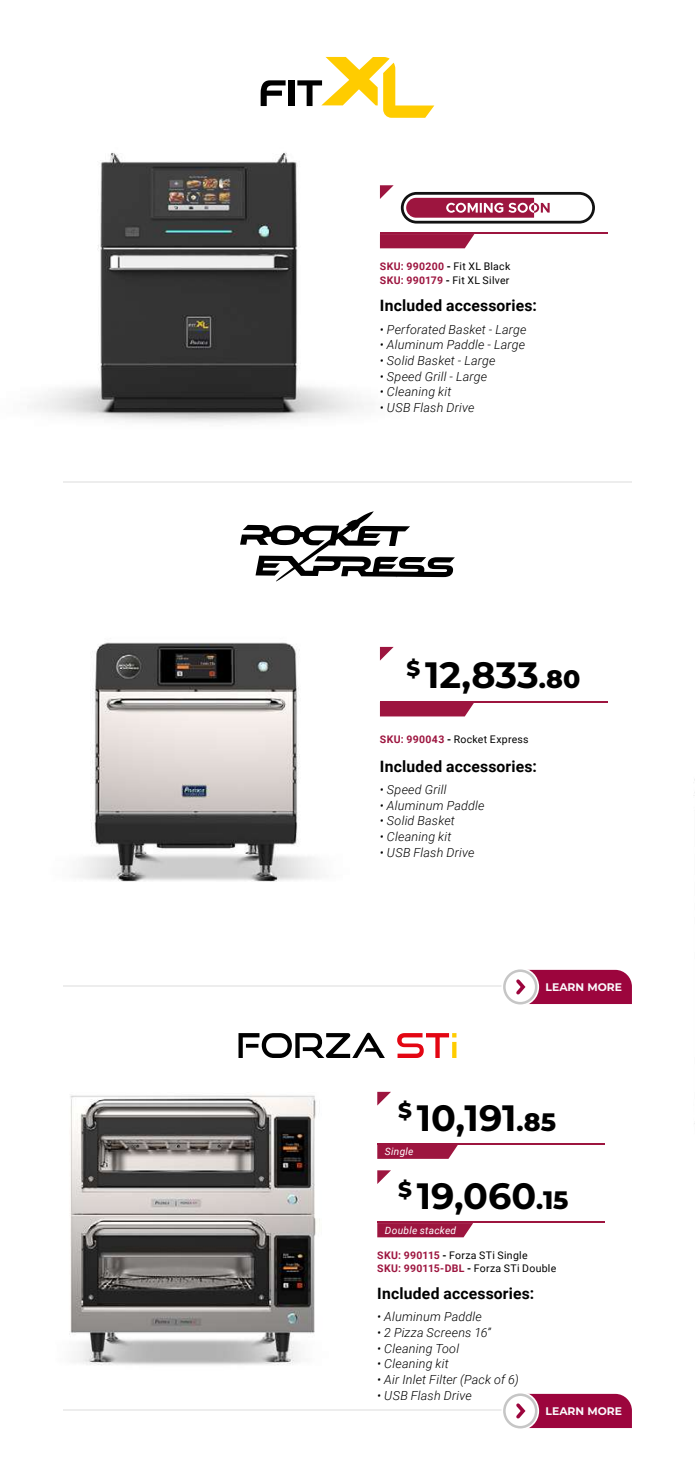
<style>
.page{position:relative;width:695px;height:1474px;background:#fff}
.page>*{position:absolute;margin:0;border:0;box-sizing:border-box;transform-origin:0 0}
.t1{font:700 36.57px/78.4px "Montserrat Alternates";color:#000}
.t2{font:700 15.75px "Roboto";letter-spacing:.015em;color:#000}
.t3{font:italic 300 12.6px "Roboto";letter-spacing:.015em;color:#000}
.t4{font:700 11.03px "Montserrat";color:#fafafc}
.t5{font:10.5px/13.1px "Roboto";letter-spacing:.025em;color:#000}
.t6{font:italic 10.15px "Roboto";letter-spacing:.025em;color:#fff}
.s1{font-weight:700;color:#9d153f}
.s2{font-weight:700}
.s3{font-weight:800;font-size:25.2px}
</style>
<div class="page">
<img style="left:34px;top:56px;width:660px;height:1373px">
<hr style="left:63px;top:480px;width:568px;height:2px;background:#ededed">
<hr style="left:63px;top:985px;width:534px;height:2px;background:#ededed">
<hr style="left:63px;top:1409px;width:535px;height:2px;background:#ededed">
<svg style="left:380px;top:234px;width:94px;height:14px"></svg>
<svg style="left:380px;top:702px;width:94px;height:14px"></svg>
<svg style="left:377px;top:1144px;width:81px;height:14px"></svg>
<svg style="left:377px;top:1223px;width:96px;height:14px"></svg>
<hr style="left:380px;top:233px;width:227px;height:1px;background:#9d153f">
<hr style="left:377px;top:1143px;width:227px;height:1px;background:#9d153f">
<hr style="left:377px;top:1221px;width:227px;height:2px;background:#9d153f">
<hr style="left:380px;top:701px;width:227px;height:1px;background:#9d153f">
<svg style="left:377px;top:1091px;width:14px;height:14px"></svg>
<svg style="left:377px;top:1170px;width:14px;height:13px"></svg>
<svg style="left:380px;top:185px;width:13px;height:14px"></svg>
<svg style="left:380px;top:647px;width:13px;height:13px"></svg>
<svg style="left:240px;top:511px;width:215px;height:72px"></svg>
<svg style="left:238px;top:1032px;width:147px;height:25px"></svg>
<svg style="left:397px;top:1033px;width:59px;height:24px"></svg>
<svg style="left:297px;top:57px;width:137px;height:61px"></svg>
<div style="left:288px;top:80px;width:6px;height:26px;background:#000"></div>
<svg style="left:260px;top:80px;width:25px;height:26px"></svg>
<svg style="left:401px;top:192px;width:194px;height:31px"></svg>
<svg style="left:501px;top:967px;width:38px;height:39px"></svg>
<div style="left:503px;top:969px;width:34px;height:35px;border:3px solid #c6c6c6;border-radius:50%"></div>
<svg style="left:513px;top:969px;width:118px;height:35px;background:#ae3763"></svg>
<svg style="left:501px;top:1391px;width:38px;height:38px"></svg>
<div style="left:503px;top:1393px;width:34px;height:35px;border:3px solid #c6c6c6;border-radius:50%"></div>
<svg style="left:513px;top:1393px;width:118px;height:34px;background:#af3864"></svg>
<p class="t5" style="left:380px;top:260px;width:132px"><span class="s1">SKU: 990200</span> <span class="s2">-</span> Fit XL Black<br><span class="s1">SKU: 990179</span> <span class="s2">-</span> Fit XL Silver</p>
<p class="t2" style="left:380px;top:295px;width:158px">Included accessories:</p>
<p class="t3" style="left:380px;top:320px;width:148px">• Perforated Basket - Large</p>
<p class="t3" style="left:380px;top:336px;width:147px">• Aluminum Paddle - Large</p>
<p class="t3" style="left:380px;top:352px;width:117px">• Solid Basket - Large</p>
<p class="t3" style="left:380px;top:367px;width:109px">• Speed Grill - Large</p>
<p class="t3" style="left:380px;top:383px;width:73px">• Cleaning kit</p>
<p class="t3" style="left:380px;top:399px;width:96px">• USB Flash Drive</p>
<h1 class="t1" style="left:406px;top:634px;width:175px"><sup>$</sup> 12,833<span class="s3">.80</span></h1>
<p class="t5" style="left:380px;top:732px;width:150px"><span class="s1">SKU: 990043</span> <span class="s2">-</span> Rocket Express</p>
<p class="t3" style="left:380px;top:780px;width:68px">• Speed Grill</p>
<p class="t3" style="left:380px;top:796px;width:106px">• Aluminum Paddle</p>
<p class="t3" style="left:380px;top:812px;width:76px">• Solid Basket</p>
<p class="t3" style="left:380px;top:827px;width:73px">• Cleaning kit</p>
<p class="t3" style="left:380px;top:843px;width:96px">• USB Flash Drive</p>
<p class="t2" style="left:380px;top:755px;width:158px">Included accessories:</p>
<p class="t4" style="left:545px;top:979px;width:78px">LEARN MORE</p>
<h1 class="t1" style="left:398px;top:1076px;width:172px"><sup>$</sup> 10,191<span class="s3">.85 </span><sup>$</sup> 19,060<span class="s3">.15</span></h1>
<p class="t6" style="left:385px;top:1144px;width:30px">Single</p>
<p class="t6" style="left:385px;top:1222px;width:73px">Double stacked</p>
<p class="t5" style="left:377px;top:1248px;width:180px"><span class="s1">SKU: 990115</span> <span class="s2">-</span> Forza STi Single<br><span class="s1">SKU: 990115-DBL</span> <span class="s2">-</span> Forza STi Double</p>
<p class="t2" style="left:377px;top:1282px;width:158px">Included accessories:</p>
<p class="t3" style="left:377px;top:1307px;width:106px">• Aluminum Paddle</p>
<p class="t3" style="left:377px;top:1323px;width:115px">• 2 Pizza Screens 16”</p>
<p class="t3" style="left:377px;top:1339px;width:83px">• Cleaning Tool</p>
<p class="t3" style="left:377px;top:1354px;width:73px">• Cleaning kit</p>
<p class="t3" style="left:377px;top:1370px;width:143px">• Air Inlet Filter (Pack of 6)</p>
<p class="t3" style="left:377px;top:1386px;width:96px">• USB Flash Drive</p>
<p class="t4" style="left:545px;top:1403px;width:78px">LEARN MORE</p>
</div>
